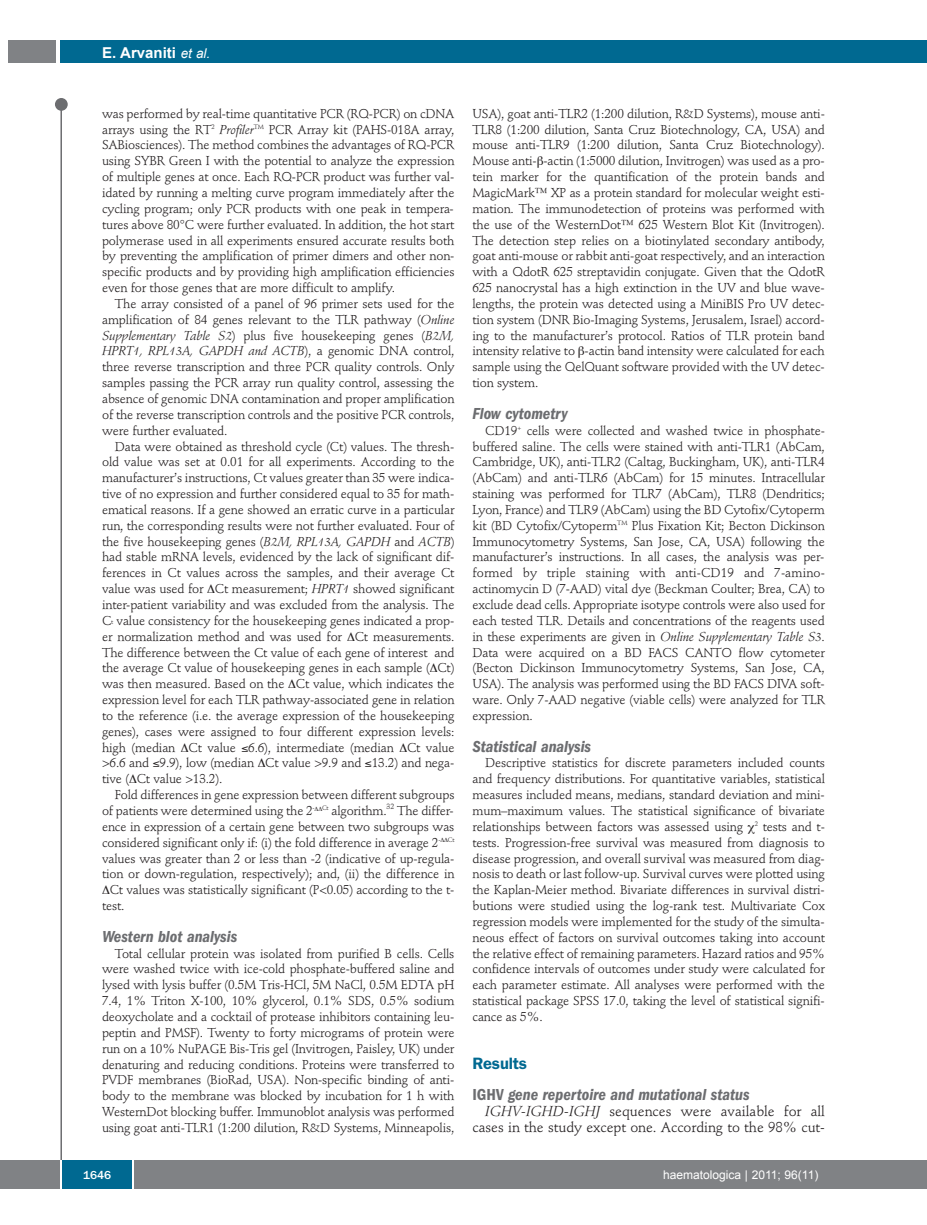
<style>
.page{position:relative;width:927px;height:1225px;background:#fff}
.page>*{position:absolute;margin:0;border:0;box-sizing:border-box;transform-origin:0 0}
.t1{font:italic 600 condensed 16.5px/31.7px "Franklin Gothic";color:#6c6d70}
.t2{font:700 15px "Arial";color:#fff}
.t3{font:14.25px/15.9px "Stempel Schneidler";letter-spacing:-.005em;color:#231f20;text-align:right}
.t4{font:12.75px/15.9px "Stempel Schneidler";letter-spacing:-.015em;color:#231f20;text-align:justify}
.t5{font:12px "Arial";color:#fff}
.t6{font:500 12px "Franklin Gothic";color:#fff}
.s1{font-weight:400;font-style:italic;font-size:13.5px}
.s2{font-style:italic}
.s3{font-size:6.3px}
.s4{font-style:normal;font-stretch:normal;color:#006991}
.s5{font-style:normal}
</style>
<div class="page">
<div style="left:911px;top:40px;width:16px;height:22px;background:#006991"></div>
<div style="left:910px;top:1160px;width:17px;height:28px;background:#808285"></div>
<div style="left:55px;top:98px;width:13px;height:13px;background:#6c6d70;border-radius:50%"></div>
<hr style="left:60px;top:101px;width:2px;height:1061px;background:#6c6d70">
<div style="left:60px;top:40px;width:852px;height:22px;background:#006991"></div>
<div style="left:9px;top:40px;width:47px;height:22px;background:#808285"></div>
<div style="left:0;top:1160px;width:911px;height:28px;background:#808285"></div>
<div style="left:62px;top:1160px;width:71px;height:28px;background:#006991"></div>
<hr style="left:60px;top:1160px;width:2px;height:28px;background:#fff">
<svg style="left:133px;top:1160px;width:1px;height:28px"></svg>
<p class="t2" style="left:102px;top:44px;width:110px">E. Arvaniti <span class="s1">et al.</span></p>
<p class="t4" style="left:102px;top:107px;width:354px">was performed by real-time quantitative PCR (RQ-PCR) on cDNA arrays using the RT<sup>2</sup> <span class="s2">Profiler</span><sup>TM</sup> PCR Array kit (PAHS-018A array, SABiosciences). The method combines the advantages of RQ-PCR using SYBR Green I with the potential to analyze the expression of multiple genes at once. Each RQ-PCR product was further val&shy;idated by running a melting curve program immediately after the cycling program; only PCR products with one peak in tempera&shy;tures above 80°C were further evaluated. In addition, the hot start polymerase used in all experiments ensured accurate results both by preventing the amplification of primer dimers and other non&shy;specific products and by providing high amplification efficiencies even for those genes that are more difficult to amplify.</p>
<p class="t4" style="left:102px;top:297px;width:354px;text-indent:13px">The array consisted of a panel of 96 primer sets used for the amplification of 84 genes relevant to the TLR pathway (<span class="s2">Online Supplementary Table S2</span>) plus five housekeeping genes (<span class="s2">B2M, HPRT1, RPL13A, GAPDH and ACTB</span>), a genomic DNA control, three reverse transcription and three PCR quality controls. Only samples passing the PCR array run quality control, assessing the absence of genomic DNA contamination and proper amplification of the reverse transcription controls and the positive PCR controls, were further evaluated.</p>
<p class="t4" style="left:102px;top:439px;width:354px;text-indent:13px">Data were obtained as threshold cycle (Ct) values. The thresh&shy;old value was set at 0.01 for all experiments. According to the manufacturer’s instructions, Ct values greater than 35 were indica&shy;tive of no expression and further considered equal to 35 for math&shy;ematical reasons. If a gene showed an erratic curve in a particular run, the corresponding results were not further evaluated. Four of the five housekeeping genes (<span class="s2">B2M, RPL13A, GAPDH</span> and <span class="s2">ACTB</span>) had stable mRNA levels, evidenced by the lack of significant dif&shy;ferences in Ct values across the samples, and their average Ct value was used for Ct measurement; <span class="s2">HPRT1</span> showed significant inter-patient variability and was excluded from the analysis. The C<span class="s3">t</span> value consistency for the housekeeping genes indicated a prop&shy;er normalization method and was used for Ct measurements.<br>The difference between the Ct value of each gene of interest and the average Ct value of housekeeping genes in each sample ( Ct) was then measured. Based on the Ct value, which indicates the expression level for each TLR pathway-associated gene in relation to the reference (i.e. the average expression of the housekeeping genes), cases were assigned to four different expression levels: high (median Ct value ≤6.6), intermediate (median Ct value &gt;6.6 and ≤9.9), low (median Ct value &gt;9.9 and ≤13.2) and nega&shy;tive ( Ct value &gt;13.2).</p>
<p class="t4" style="left:115px;top:788px;width:341px">Fold differences in gene expression between different subgroups</p>
<p class="t4" style="left:102px;top:804px;width:353px">of patients were determined using the 2<sup>-</sup> <sup>Ct</sup> algorithm.<sup>32</sup> The differ-</p>
<p class="t4" style="left:102px;top:819px;width:354px">ence in expression of a certain gene between two subgroups was</p>
<p class="t4" style="left:102px;top:835px;width:354px">considered significant only if: (i) the fold difference in average 2<sup>-</sup> <sup>Ct</sup></p>
<p class="t4" style="left:102px;top:851px;width:354px">values was greater than 2 or less than -2 (indicative of up-regula-</p>
<p class="t4" style="left:102px;top:867px;width:354px">tion or down-regulation, respectively); and, (ii) the difference in</p>
<p class="t4" style="left:110px;top:883px;width:346px">Ct values was statistically significant (P&lt;0.05) according to the t-</p>
<p class="t4" style="left:102px;top:899px;width:24px">test.</p>
<p class="t1" style="left:102px;top:921px;width:137px">Western blot analysis</p>
<p class="t4" style="left:102px;top:946px;width:354px;text-indent:13px">Total cellular protein was isolated from purified B cells. Cells were washed twice with ice-cold phosphate-buffered saline and lysed with lysis buffer (0.5M Tris-HCl, 5M NaCl, 0.5M EDTA pH 7.4, 1% Triton X-100, 10% glycerol, 0.1% SDS, 0.5% sodium deoxycholate and a cocktail of protease inhibitors containing leu&shy;peptin and PMSF). Twenty to forty micrograms of protein were run on a 10% NuPAGE Bis-Tris gel (Invitrogen, Paisley, UK) under denaturing and reducing conditions. Proteins were transferred to PVDF membranes (BioRad, USA). Non-specific binding of anti&shy;body to the membrane was blocked by incubation for 1 h with WesternDot blocking buffer. Immunoblot analysis was performed using goat anti-TLR1 (1:200 dilution, R&amp;D Systems, Minneapolis,</p>
<p class="t4" style="left:472px;top:107px;width:354px">USA), goat anti-TLR2 (1:200 dilution, R&amp;D Systems), mouse anti-TLR8 (1:200 dilution, Santa Cruz Biotechnology, CA, USA) and mouse anti-TLR9 (1:200 dilution, Santa Cruz Biotechnology).<br>Mouse anti- -actin (1:5000 dilution, Invitrogen) was used as a pro&shy;tein marker for the quantification of the protein bands and MagicMark™ XP as a protein standard for molecular weight esti&shy;mation. The immunodetection of proteins was performed with the use of the WesternDot™ 625 Western Blot Kit (Invitrogen).<br>The detection step relies on a biotinylated secondary antibody, goat anti-mouse or rabbit anti-goat respectively, and an interaction with a QdotR 625 streptavidin conjugate. Given that the QdotR 625 nanocrystal has a high extinction in the UV and blue wave&shy;lengths, the protein was detected using a MiniBIS Pro UV detec&shy;tion system (DNR Bio-Imaging Systems, Jerusalem, Israel) accord&shy;ing to the manufacturer’s protocol. Ratios of TLR protein band intensity relative to -actin band intensity were calculated for each sample using the QelQuant software provided with the UV detec&shy;tion system.</p>
<p class="t1" style="left:472px;top:398px;width:97px">Flow cytometry</p>
<p class="t4" style="left:472px;top:423px;width:354px;text-indent:13px">CD19<sup>+</sup> cells were collected and washed twice in phosphate&shy;buffered saline. The cells were stained with anti-TLR1 (AbCam, Cambridge, UK), anti-TLR2 (Caltag, Buckingham, UK), anti-TLR4 (AbCam) and anti-TLR6 (AbCam) for 15 minutes. Intracellular staining was performed for TLR7 (AbCam), TLR8 (Dendritics; Lyon, France) and TLR9 (AbCam) using the BD Cytofix/Cytoperm kit (BD Cytofix/Cytoperm<sup>TM</sup> Plus Fixation Kit; Becton Dickinson Immunocytometry Systems, San Jose, CA, USA) following the manufacturer’s instructions. In all cases, the analysis was per&shy;formed by triple staining with anti-CD19 and 7-amino&shy;actinomycin D (7-AAD) vital dye (Beckman Coulter; Brea, CA) to exclude dead cells. Appropriate isotype controls were also used for each tested TLR. Details and concentrations of the reagents used in these experiments are given in <span class="s2">Online Supplementary Table S3</span>.<br>Data were acquired on a BD FACS CANTO flow cytometer (Becton Dickinson Immunocytometry Systems, San Jose, CA, USA). The analysis was performed using the BD FACS DIVA soft&shy;ware. Only 7-AAD negative (viable cells) were analyzed for TLR expression.</p>
<p class="t1" style="left:472px;top:731px;width:120px">Statistical analysis</p>
<p class="t4" style="left:472px;top:756px;width:354px;text-indent:13px">Descriptive statistics for discrete parameters included counts and frequency distributions. For quantitative variables, statistical measures included means, medians, standard deviation and mini&shy;mum–maximum values. The statistical significance of bivariate relationships between factors was assessed using <sup>2</sup> tests and t&shy;tests. Progression-free survival was measured from diagnosis to disease progression, and overall survival was measured from diag&shy;nosis to death or last follow-up. Survival curves were plotted using the Kaplan-Meier method. Bivariate differences in survival distri&shy;butions were studied using the log-rank test. Multivariate Cox regression models were implemented for the study of the simulta&shy;neous effect of factors on survival outcomes taking into account the relative effect of remaining parameters. Hazard ratios and 95% confidence intervals of outcomes under study were calculated for each parameter estimate. All analyses were performed with the statistical package SPSS 17.0, taking the level of statistical signifi&shy;cance as 5%.</p>
<p class="t1" style="left:472px;top:1048px;width:278px"><span class="s4">Results<br></span><span class="s5">IGHV</span> gene repertoire and mutational status</p>
<p class="t3" style="left:472px;top:1104px;width:354px"><span class="s2">IGHV-IGHD-IGHJ</span> sequences were available for all cases in the study except one. According to the 98% cut-</p>
<p class="t6" style="left:83px;top:1171px;width:30px">1646</p>
<p class="t5" style="left:663px;top:1168px;width:157px">haematologica | 2011; 96(11)</p>
</div>
